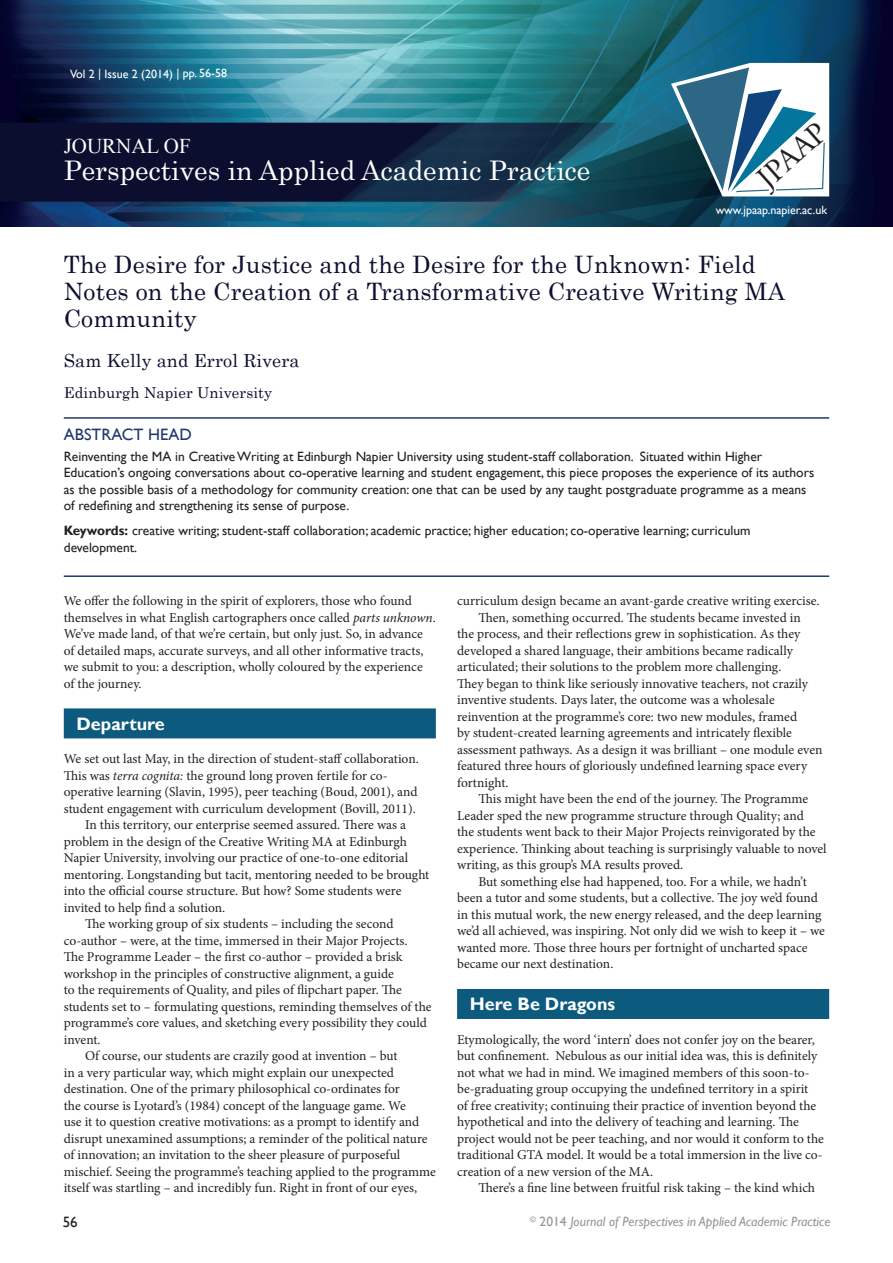
<style>
.page{position:relative;width:893px;height:1263px;background:#fff}
.page>*{position:absolute;margin:0;border:0;box-sizing:border-box;transform-origin:0 0}
.t1{font:31.05px "Adobe Garamond Pro";color:#231f20}
.t2{font:27px "Century";color:#fff}
.t3{font:24px/27px "Century";letter-spacing:.01em;color:#0d0f2f}
.t4{font:21px "Times New Roman";color:#fff}
.t5{font:700 18px "Gill Sans";color:#fff}
.t6{font:18px "Century";letter-spacing:.01em;color:#0d0f2f}
.t7{font:16.5px "Gill Sans";color:#20386e}
.t8{font:15px "Century";letter-spacing:.01em;color:#0d0f2f}
.t9{font:15px "Gill Sans";color:#231f20}
.t10{font:13.5px/16.5px "Minion Pro";color:#231f20}
.t11{font:13.5px/16.5px "Gill Sans";color:#231f20}
.t12{font:italic 13.5px "Gill Sans";color:#939598}
.t13{font:12px "Gill Sans";color:#fff}
.s1{font-weight:700}
.s2{font-style:italic}
.s3{font-style:normal}
</style>
<div class="page">
<img style="left:0;top:0;width:893px;height:226px">
<svg style="left:671px;top:63px;width:158px;height:133px"></svg>
<div style="left:769px;top:187px;width:7px;height:6px;background:#fff"></div>
<div style="left:64px;top:708px;width:372px;height:30px;background:#0c5a7e"></div>
<div style="left:457px;top:989px;width:372px;height:30px;background:#0c5a7e"></div>
<hr style="left:64px;top:417px;width:765px;height:2px;background:#20386e">
<hr style="left:64px;top:575px;width:765px;height:2px;background:#20386e">
<p class="t13" style="left:70px;top:67px;width:158px">Vol 2 | Issue 2 (2014) | pp. 56-58</p>
<h3 class="t4" style="left:64px;top:132px;width:128px">JOURNAL OF</h3>
<h2 class="t2" style="left:64px;top:148px;width:528px">Perspectives in Applied Academic Practice</h2>
<h1 class="t1" style="left:749px;top:169px;width:84px;rotate:-42deg">JPAAP</h1>
<p class="t13" style="left:716px;top:203px;width:113px">www.jpaap.napier.ac.uk</p>
<h3 class="t3" style="left:64px;top:249px;width:723px">The Desire for Justice and the Desire for the Unknown: Field<br>Notes on the Creation of a Transformative Creative Writing MA<br>Community</h3>
<h3 class="t6" style="left:64px;top:345px;width:237px">Sam Kelly and Errol Rivera</h3>
<p class="t8" style="left:64px;top:380px;width:210px">Edinburgh Napier University</p>
<p class="t7" style="left:64px;top:425px;width:130px">ABSTRACT HEAD</p>
<p class="t11" style="left:64px;top:448px;width:752px">Reinventing the MA in Creative Writing at Edinburgh Napier University using student-staff collaboration. Situated within Higher Education’s ongoing conversations about co-operative learning and student engagement, this piece proposes the experience of its authors as the possible basis of a methodology for community creation: one that can be used by any taught postgraduate programme as a means of redefining and strengthening its sense of purpose.</p>
<p class="t11" style="left:64px;top:523px;width:688px"><span class="s1">Keywords:</span> creative writing; student-staff collaboration; academic practice; higher education; co-operative learning; curriculum development.</p>
<p class="t10" style="left:64px;top:593px;width:374px">We offer the following in the spirit of explorers, those who found themselves in what English cartographers once called <span class="s2">parts unknown</span>.<br>We’ve made land, of that we’re certain, but only just. So, in advance of detailed maps, accurate surveys, and all other informative tracts, we submit to you: a description, wholly coloured by the experience of the journey.</p>
<h3 class="t5" style="left:77px;top:713px;width:90px">Departure</h3>
<p class="t10" style="left:64px;top:751px;width:357px">We set out last May, in the direction of student-staff collaboration.</p>
<p class="t10" style="left:64px;top:767px;width:325px">This was <span class="s2">terra cognita:</span> the ground long proven fertile for co-</p>
<p class="t10" style="left:64px;top:784px;width:355px">operative learning (Slavin, 1995), peer teaching (Boud, 2001), and</p>
<p class="t10" style="left:64px;top:800px;width:354px">student engagement with curriculum development (Bovill, 2011).</p>
<p class="t10" style="left:85px;top:817px;width:323px">In this territory, our enterprise seemed assured. There was a</p>
<p class="t10" style="left:64px;top:833px;width:345px">problem in the design of the Creative Writing MA at Edinburgh</p>
<p class="t10" style="left:64px;top:850px;width:346px">Napier University, involving our practice of one-to-one editorial</p>
<p class="t10" style="left:64px;top:866px;width:367px">mentoring. Longstanding but tacit, mentoring needed to be brought</p>
<p class="t10" style="left:64px;top:883px;width:339px">into the official course structure. But how? Some students were</p>
<p class="t10" style="left:64px;top:899px;width:163px">invited to help find a solution.</p>
<p class="t10" style="left:85px;top:916px;width:310px">The working group of six students – including the second</p>
<p class="t10" style="left:64px;top:932px;width:345px">co-author – were, at the time, immersed in their Major Projects.</p>
<p class="t10" style="left:64px;top:949px;width:340px">The Programme Leader – the first co-author – provided a brisk</p>
<p class="t10" style="left:64px;top:965px;width:332px">workshop in the principles of constructive alignment, a guide</p>
<p class="t10" style="left:64px;top:982px;width:340px">to the requirements of Quality, and piles of flipchart paper. The</p>
<p class="t10" style="left:64px;top:998px;width:369px">students set to – formulating questions, reminding themselves of the</p>
<p class="t10" style="left:64px;top:1015px;width:365px">programme’s core values, and sketching every possibility they could</p>
<p class="t10" style="left:64px;top:1031px;width:38px">invent.</p>
<p class="t10" style="left:85px;top:1048px;width:314px">Of course, our students are crazily good at invention – but</p>
<p class="t10" style="left:64px;top:1064px;width:332px">in a very particular way, which might explain our unexpected</p>
<p class="t10" style="left:64px;top:1081px;width:337px">destination. One of the primary philosophical co-ordinates for</p>
<p class="t10" style="left:64px;top:1097px;width:343px">the course is Lyotard’s (1984) concept of the language game. We</p>
<p class="t10" style="left:64px;top:1114px;width:357px">use it to question creative motivations: as a prompt to identify and</p>
<p class="t10" style="left:64px;top:1130px;width:365px">disrupt unexamined assumptions; a reminder of the political nature</p>
<p class="t10" style="left:64px;top:1147px;width:338px">of innovation; an invitation to the sheer pleasure of purposeful</p>
<p class="t10" style="left:64px;top:1163px;width:374px">mischief. Seeing the programme’s teaching applied to the programme</p>
<p class="t10" style="left:64px;top:1180px;width:355px">itself was startling – and incredibly fun. Right in front of our eyes,</p>
<p class="t10" style="left:457px;top:593px;width:364px">curriculum design became an avant-garde creative writing exercise.</p>
<p class="t10" style="left:478px;top:609px;width:324px">Then, something occurred. The students became invested in</p>
<p class="t10" style="left:457px;top:626px;width:345px">the process, and their reflections grew in sophistication. As they</p>
<p class="t10" style="left:457px;top:642px;width:337px">developed a shared language, their ambitions became radically</p>
<p class="t10" style="left:457px;top:659px;width:326px">articulated; their solutions to the problem more challenging.</p>
<p class="t10" style="left:457px;top:675px;width:353px">They began to think like seriously innovative teachers, not crazily</p>
<p class="t10" style="left:457px;top:692px;width:319px">inventive students. Days later, the outcome was a wholesale</p>
<p class="t10" style="left:457px;top:708px;width:342px">reinvention at the programme’s core: two new modules, framed</p>
<p class="t10" style="left:457px;top:725px;width:336px">by student-created learning agreements and intricately flexible</p>
<p class="t10" style="left:457px;top:741px;width:367px">assessment pathways. As a design it was brilliant – one module even</p>
<p class="t10" style="left:457px;top:758px;width:352px">featured three hours of gloriously undefined learning space every</p>
<p class="t10" style="left:457px;top:774px;width:53px">fortnight.</p>
<p class="t10" style="left:478px;top:791px;width:331px">This might have been the end of the journey. The Programme</p>
<p class="t10" style="left:457px;top:807px;width:348px">Leader sped the new programme structure through Quality; and</p>
<p class="t10" style="left:457px;top:824px;width:360px">the students went back to their Major Projects reinvigorated by the</p>
<p class="t10" style="left:457px;top:840px;width:371px">experience. Thinking about teaching is surprisingly valuable to novel</p>
<p class="t10" style="left:457px;top:857px;width:228px">writing, as this group’s MA results proved.</p>
<p class="t10" style="left:478px;top:873px;width:330px">But something else had happened, too. For a while, we hadn’t</p>
<p class="t10" style="left:457px;top:890px;width:362px">been a tutor and some students, but a collective. The joy we’d found</p>
<p class="t10" style="left:457px;top:906px;width:366px">in this mutual work, the new energy released, and the deep learning</p>
<p class="t10" style="left:457px;top:923px;width:369px">we’d all achieved, was inspiring. Not only did we wish to keep it – we</p>
<p class="t10" style="left:457px;top:939px;width:352px">wanted more. Those three hours per fortnight of uncharted space</p>
<p class="t10" style="left:457px;top:956px;width:158px">became our next destination.</p>
<h3 class="t5" style="left:470px;top:993px;width:147px">Here Be Dragons</h3>
<p class="t10" style="left:457px;top:1031px;width:368px">Etymologically, the word ‘intern’ does not confer joy on the bearer, but confinement. Nebulous as our initial idea was, this is definitely not what we had in mind. We imagined members of this soon-to&shy;be-graduating group occupying the undefined territory in a spirit<br>of free creativity; continuing their practice of invention beyond the hypothetical and into the delivery of teaching and learning. The project would not be peer teaching, and nor would it conform to the traditional GTA model. It would be a total immersion in the live co&shy;creation of a new version of the MA.</p>
<p class="t10" style="left:478px;top:1180px;width:338px">There’s a fine line between fruitful risk taking – the kind which</p>
<p class="t9" style="left:63px;top:1213px;width:16px">56</p>
<p class="t12" style="left:530px;top:1214px;width:302px"><sup>©</sup> <span class="s3">2014</span> Journal of Perspectives in Applied Academic Practice</p>
</div>
